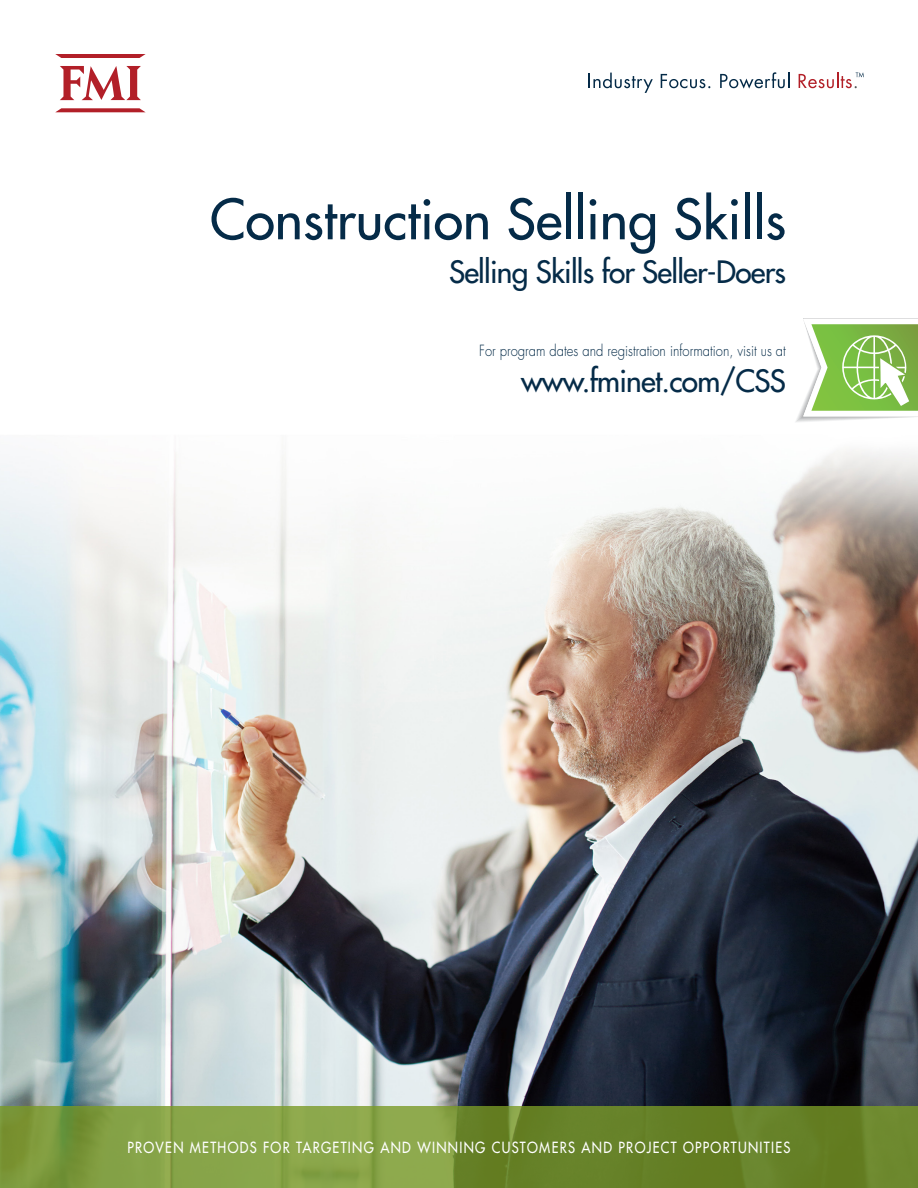
<style>
.page{position:relative;width:918px;height:1188px;background:#fff}
.page>*{position:absolute;margin:0;border:0;box-sizing:border-box;transform-origin:0 0}
.t1{font:500 54px "Futura Std";color:#052b48}
.t2{font:500 30px "Futura Std";letter-spacing:-.025em;color:#052b48}
.t3{font:500 15px "Futura Std";letter-spacing:.1em;color:#fff;scale:.87 1}
.t4{font:300 15px "Futura Std";color:#052b48;scale:.87 1}
</style>
<div class="page">
<img style="left:0;top:72px;width:918px;height:1034px">
<svg style="left:55px;top:108px;width:91px;height:4px"></svg>
<svg style="left:55px;top:54px;width:91px;height:4px"></svg>
<svg style="left:60px;top:66px;width:81px;height:34px"></svg>
<svg style="left:794px;top:319px;width:124px;height:104px"></svg>
<svg style="left:589px;top:73px;width:64px;height:20px"></svg>
<svg style="left:661px;top:74px;width:49px;height:14px"></svg>
<svg style="left:720px;top:72px;width:69px;height:17px"></svg>
<svg style="left:799px;top:72px;width:65px;height:16px"></svg>
<svg style="left:0;top:1106px;width:918px;height:82px;background:#769136"></svg>
<p class="t1" style="left:210px;top:186px;width:578px">Construction Selling Skills</p>
<p class="t2" style="left:449px;top:253px;width:338px">Selling Skills for Seller-Doers</p>
<p class="t4" style="left:479px;top:341px;width:354px">For program dates and registration information, visit us at</p>
<p class="t2" style="left:521px;top:362px;width:266px">www.fminet.com/CSS</p>
<p class="t3" style="left:127px;top:1138px;width:764px">PROVEN METHODS FOR TARGETING AND WINNING CUSTOMERS AND PROJECT OPPORTUNITIES</p>
</div>
